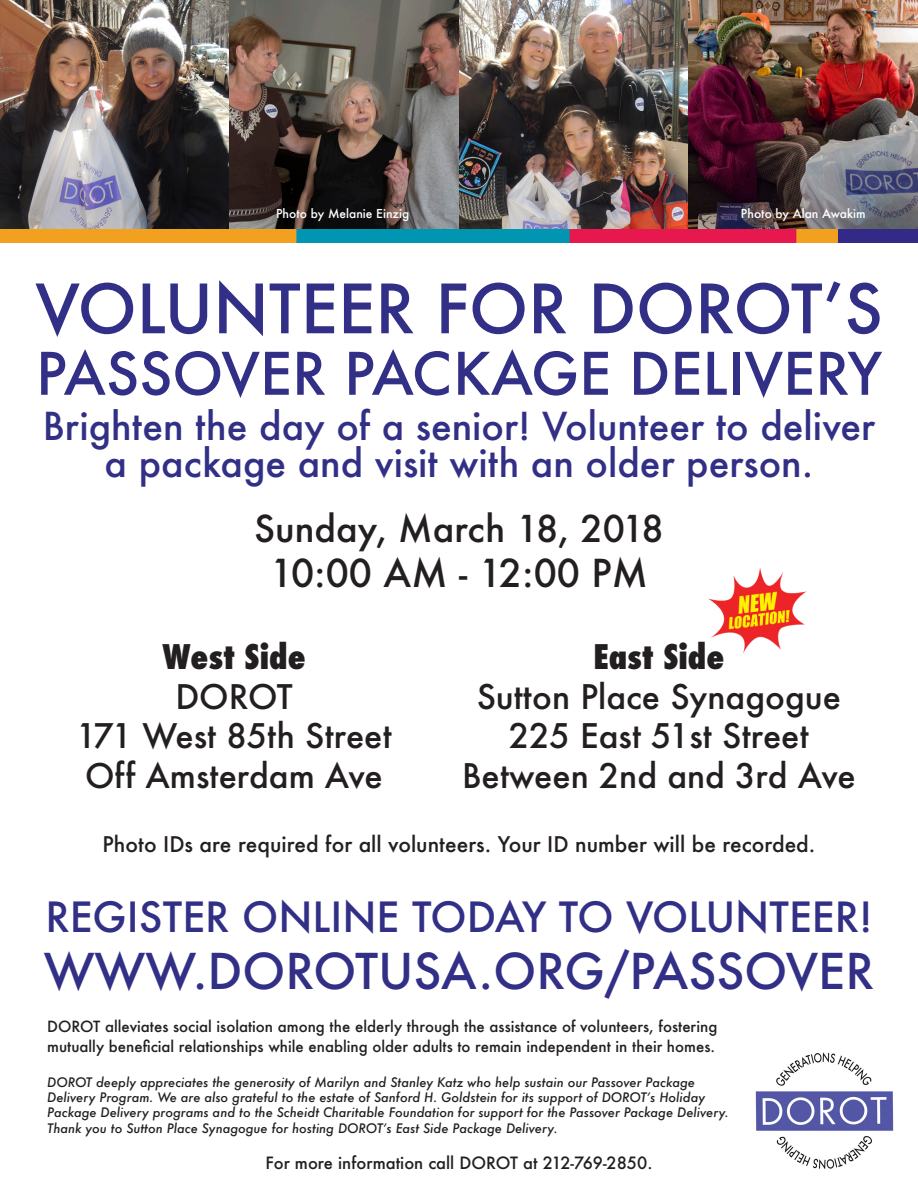
<style>
.page{position:relative;width:918px;height:1188px;background:#fff}
.page>*{position:absolute;margin:0;border:0;box-sizing:border-box;transform-origin:0 0}
.t1{font:500 66px "Futura";color:#322f86}
.t2{font:500 57px "Futura";color:#322f86}
.t3{font:500 48px "Futura";color:#322f86}
.t4{font:500 40.5px "Futura";color:#322f86}
.t5{font:500 37.5px "Futura";color:#322f86}
.t6{font:500 37.5px "Futura";color:#231f20}
.t7{font:500 36px "Futura";color:#231f20}
.t8{font:500 33px "Futura";color:#231f20}
.t9{font:800 condensed 33px "Futura";color:#231f20}
.t10{font:500 21px "Futura";color:#231f20}
.t11{font:500 16.5px "Futura";color:#231f20}
.t12{font:500 15px/19.8px "Futura";color:#231f20}
.t13{font:italic 500 12.75px/15.3px "Futura";color:#231f20}
.t14{font:500 12px "Futura";color:#fff}
</style>
<div class="page">
<img style="left:755px;top:1052px;width:139px;height:118px">
<img style="left:708px;top:567px;width:99px;height:86px">
<img style="left:0;top:0;width:918px;height:242px">
<p class="t14" style="left:276px;top:206px;width:135px">Photo by Melanie Einzig</p>
<p class="t14" style="left:741px;top:206px;width:126px">Photo by Alan Awakim</p>
<p class="t1" style="left:35px;top:264px;width:849px">VOLUNTEER FOR DOROT’S</p>
<p class="t2" style="left:36px;top:335px;width:848px">PASSOVER PACKAGE DELIVERY</p>
<p class="t5" style="left:43px;top:400px;width:834px">Brighten the day of a senior! Volunteer to deliver</p>
<p class="t5" style="left:105px;top:438px;width:710px">a package and visit with an older person.</p>
<p class="t7" style="left:254px;top:504px;width:411px">Sunday, March 18, 2018</p>
<p class="t6" style="left:270px;top:547px;width:379px">10:00 AM - 12:00 PM</p>
<p class="t9" style="left:162px;top:634px;width:145px">West Side</p>
<p class="t8" style="left:175px;top:674px;width:119px">DOROT</p>
<p class="t8" style="left:76px;top:714px;width:317px">171 West 85th Street</p>
<p class="t8" style="left:85px;top:753px;width:299px">Off Amsterdam Ave</p>
<p class="t9" style="left:593px;top:634px;width:133px">East Side</p>
<p class="t8" style="left:477px;top:674px;width:366px">Sutton Place Synagogue</p>
<p class="t8" style="left:509px;top:714px;width:301px">225 East 51st Street</p>
<p class="t8" style="left:462px;top:753px;width:395px">Between 2nd and 3rd Ave</p>
<p class="t10" style="left:103px;top:830px;width:714px">Photo IDs are required for all volunteers. Your ID number will be recorded.</p>
<p class="t4" style="left:45px;top:889px;width:829px">REGISTER ONLINE TODAY TO VOLUNTEER!</p>
<p class="t3" style="left:44px;top:938px;width:832px">WWW.DOROTUSA.ORG/PASSOVER</p>
<p class="t12" style="left:47px;top:1016px;width:672px">DOROT alleviates social isolation among the elderly through the assistance of volunteers, fostering mutually beneficial relationships while enabling older adults to remain independent in their homes.</p>
<p class="t13" style="left:47px;top:1074px;width:683px">DOROT deeply appreciates the generosity of Marilyn and Stanley Katz who help sustain our Passover Package Delivery Program. We are also grateful to the estate of Sanford H. Goldstein for its support of DOROT’s Holiday Package Delivery programs and to the Scheidt Charitable Foundation for support for the Passover Package Delivery.<br>Thank you to Sutton Place Synagogue for hosting DOROT’s East Side Package Delivery.</p>
<p class="t11" style="left:266px;top:1151px;width:388px">For more information call DOROT at 212-769-2850.</p>
</div>
